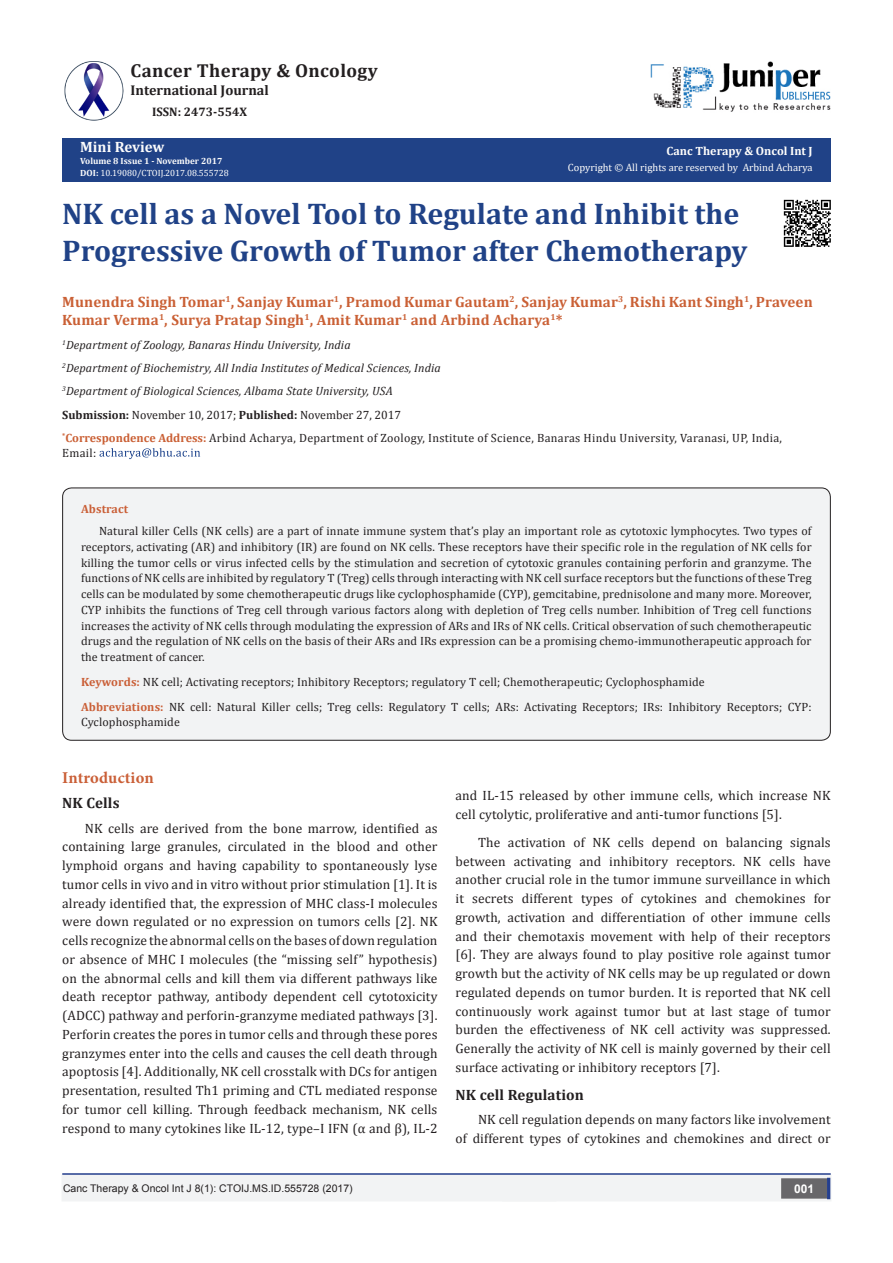
<style>
.page{position:relative;width:893px;height:1263px;background:#fff}
.page>*{position:absolute;margin:0;border:0;box-sizing:border-box;transform-origin:0 0}
.t1{font:700 30px/37.5px "Cambria";color:#204287}
.t2{font:700 18.75px "Cambria";letter-spacing:.02em;color:#231f20}
.t3{font:700 16.5px "Minion Pro";letter-spacing:.005em;color:#ca5f37}
.t4{font:700 15px/18px "Cambria";letter-spacing:.01em;color:#ca6035}
.t5{font:700 15px "Cambria";letter-spacing:.01em;color:#231f20}
.t6{font:700 15px "Cambria";color:#fcfcfc}
.t7{font:700 14.1px "Cambria";color:#231f20}
.t8{font:13.5px/18.8px "Cambria";letter-spacing:.01em;color:#231f20;text-align:justify}
.t9{font:700 12.45px "Cambria";color:#231f20}
.t10{font:12px/15.8px "Cambria";letter-spacing:.01em;color:#231f20}
.t11{font:italic 12px "Cambria";letter-spacing:.01em;color:#231f20}
.t12{font:700 12px "Cambria";color:#fffefc}
.t13{font:700 12px "Cambria";letter-spacing:.01em;color:#ca5f37}
.t14{font:700 12px "Arial";color:#fff}
.t15{font:10.5px "Arial";color:#231f20}
.t16{font:10.5px "Cambria";color:#fffefc}
.t17{font:9px "Cambria";color:#fff}
.t18{font:700 9px "Cambria";color:#fcfcfc}
.s1{font-weight:700;color:#fcfcfc}
.s2{font-weight:700}
.s3{font-weight:700;color:#ca6035}
.s4{font-weight:700;color:#ca5f37}
</style>
<div class="page">
<div style="left:62px;top:138px;width:769px;height:43px;background:#204287"></div>
<svg style="left:99px;top:448px;width:101px;height:11px"></svg>
<div style="left:62px;top:1175px;width:494px;height:26px;background:#f2f3f4"></div>
<div style="left:502px;top:1174px;width:329px;height:27px;background:#f2f3f4"></div>
<div style="left:782px;top:1179px;width:44px;height:19px;background:#68676a"></div>
<div style="left:781px;top:1178px;width:46px;height:20px;border:2px solid #68676a"></div>
<hr style="left:827px;top:1178px;width:3px;height:21px;background:#253f8e">
<img style="left:651px;top:61px;width:180px;height:51px">
<img style="left:64px;top:61px;width:59px;height:60px">
<div style="left:63px;top:488px;width:767px;height:252px;background:#f2f3f4;border-radius:9px"></div>
<div style="left:62px;top:488px;width:769px;height:253px;border:1px solid #231f20;border-radius:9px"></div>
<hr style="left:62px;top:1173px;width:769px;height:2px;background:#253f8e">
<img style="left:783px;top:199px;width:48px;height:48px">
<p class="t2" style="left:131px;top:58px;width:249px">Cancer Therapy &amp; Oncology</p>
<p class="t7" style="left:131px;top:80px;width:140px">International Journal</p>
<p class="t9" style="left:152px;top:103px;width:96px">ISSN: 2473-554X</p>
<p class="t6" style="left:80px;top:136px;width:86px">Mini Review</p>
<p class="t18" style="left:80px;top:155px;width:144px">Volume 8 Issue 1 - November 2017</p>
<p class="t17" style="left:80px;top:168px;width:150px"><span class="s1">DOI:</span> 10.19080/CTOIJ.2017.08.555728</p>
<p class="t12" style="left:667px;top:143px;width:148px">Canc Therapy &amp; Oncol Int J</p>
<p class="t16" style="left:568px;top:161px;width:246px">Copyright © All rights are reserved by Arbind Acharya</p>
<p class="t1" style="left:62px;top:194px;width:687px">NK cell as a Novel Tool to Regulate and Inhibit the<br>Progressive Growth of Tumor after Chemotherapy</p>
<p class="t4" style="left:62px;top:292px;width:752px">Munendra Singh Tomar<sup>1</sup>, Sanjay Kumar<sup>1</sup>, Pramod Kumar Gautam<sup>2</sup>, Sanjay Kumar<sup>3</sup>, Rishi Kant Singh<sup>1</sup>, Praveen<br>Kumar Verma<sup>1</sup>, Surya Pratap Singh<sup>1</sup>, Amit Kumar<sup>1</sup> and Arbind Acharya<sup>1</sup>*</p>
<p class="t11" style="left:62px;top:336px;width:290px"><sup>1</sup>Department of Zoology, Banaras Hindu University, India</p>
<p class="t11" style="left:62px;top:359px;width:380px"><sup>2</sup>Department of Biochemistry, All India Institutes of Medical Sciences, India</p>
<p class="t11" style="left:62px;top:383px;width:332px"><sup>3</sup>Department of Biological Sciences, Albama State University, USA</p>
<p class="t10" style="left:62px;top:407px;width:340px"><span class="s2">Submission:</span> November 10, 2017; <span class="s2">Published:</span> November 27, 2017</p>
<p class="t10" style="left:62px;top:431px;width:721px;line-height:14.4px"><sup>*</sup><span class="s3">Correspondence Address:</span> Arbind Acharya, Department of Zoology, Institute of Science, Banaras Hindu University, Varanasi, UP, India,<br>Email:</p>
<p class="t13" style="left:81px;top:501px;width:49px">Abstract</p>
<p class="t10" style="left:81px;top:523px;width:732px;text-align:justify;text-indent:18px">Natural killer Cells (NK cells) are a part of innate immune system that’s play an important role as cytotoxic lymphocytes. Two types of receptors, activating (AR) and inhibitory (IR) are found on NK cells. These receptors have their specific role in the regulation of NK cells for killing the tumor cells or virus infected cells by the stimulation and secretion of cytotoxic granules containing perforin and granzyme. The functions of NK cells are inhibited by regulatory T (Treg) cells through interacting with NK cell surface receptors but the functions of these Treg cells can be modulated by some chemotherapeutic drugs like cyclophosphamide (CYP), gemcitabine, prednisolone and many more. Moreover, CYP inhibits the functions of Treg cell through various factors along with depletion of Treg cells number. Inhibition of Treg cell functions increases the activity of NK cells through modulating the expression of ARs and IRs of NK cells. Critical observation of such chemotherapeutic drugs and the regulation of NK cells on the basis of their ARs and IRs expression can be a promising chemo-immunotherapeutic approach for the treatment of cancer.</p>
<p class="t10" style="left:81px;top:674px;width:625px"><span class="s4">Keywords:</span> NK cell; Activating receptors; Inhibitory Receptors; regulatory T cell; Chemotherapeutic; Cyclophosphamide</p>
<p class="t10" style="left:81px;top:699px;width:732px"><span class="s4">Abbreviations:</span> NK cell: Natural Killer cells; Treg cells: Regulatory T cells; ARs: Activating Receptors; IRs: Inhibitory Receptors; CYP:<br>Cyclophosphamide</p>
<p class="t3" style="left:62px;top:766px;width:93px">Introduction</p>
<p class="t5" style="left:62px;top:792px;width:59px">NK Cells</p>
<p class="t8" style="left:62px;top:818px;width:377px;text-indent:22px">NK cells are derived from the bone marrow, identified as containing large granules, circulated in the blood and other lymphoid organs and having capability to spontaneously lyse tumor cells in vivo and in vitro without prior stimulation [1]. It is already identified that, the expression of MHC class-I molecules were down regulated or no expression on tumors cells [2]. NK cells recognize the abnormal cells on the bases of down regulation or absence of MHC I molecules (the “missing self” hypothesis) on the abnormal cells and kill them via different pathways like death receptor pathway, antibody dependent cell cytotoxicity (ADCC) pathway and perforin-granzyme mediated pathways [3].<br>Perforin creates the pores in tumor cells and through these pores granzymes enter into the cells and causes the cell death through apoptosis [4]. Additionally, NK cell crosstalk with DCs for antigen presentation, resulted Th1 priming and CTL mediated response for tumor cell killing. Through feedback mechanism, NK cells respond to many cytokines like IL-12, type–I IFN (α and β), IL-2</p>
<p class="t8" style="left:455px;top:786px;width:377px">and IL-15 released by other immune cells, which increase NK cell cytolytic, proliferative and anti-tumor functions [5].</p>
<p class="t8" style="left:455px;top:833px;width:377px;text-indent:22px">The activation of NK cells depend on balancing signals between activating and inhibitory receptors. NK cells have another crucial role in the tumor immune surveillance in which it secrets different types of cytokines and chemokines for growth, activation and differentiation of other immune cells and their chemotaxis movement with help of their receptors [6]. They are always found to play positive role against tumor growth but the activity of NK cells may be up regulated or down regulated depends on tumor burden. It is reported that NK cell continuously work against tumor but at last stage of tumor burden the effectiveness of NK cell activity was suppressed.<br>Generally the activity of NK cell is mainly governed by their cell surface activating or inhibitory receptors [7].</p>
<p class="t5" style="left:455px;top:1084px;width:130px">NK cell Regulation</p>
<p class="t8" style="left:455px;top:1110px;width:377px;text-align:right">NK cell regulation depends on many factors like involvement<br>of different types of cytokines and chemokines and direct or</p>
<p class="t15" style="left:63px;top:1181px;width:291px">Canc Therapy &amp; Oncol Int J 8(1): CTOIJ.MS.ID.555728 (2017)</p>
<p class="t14" style="left:794px;top:1180px;width:22px">001</p>
</div>
